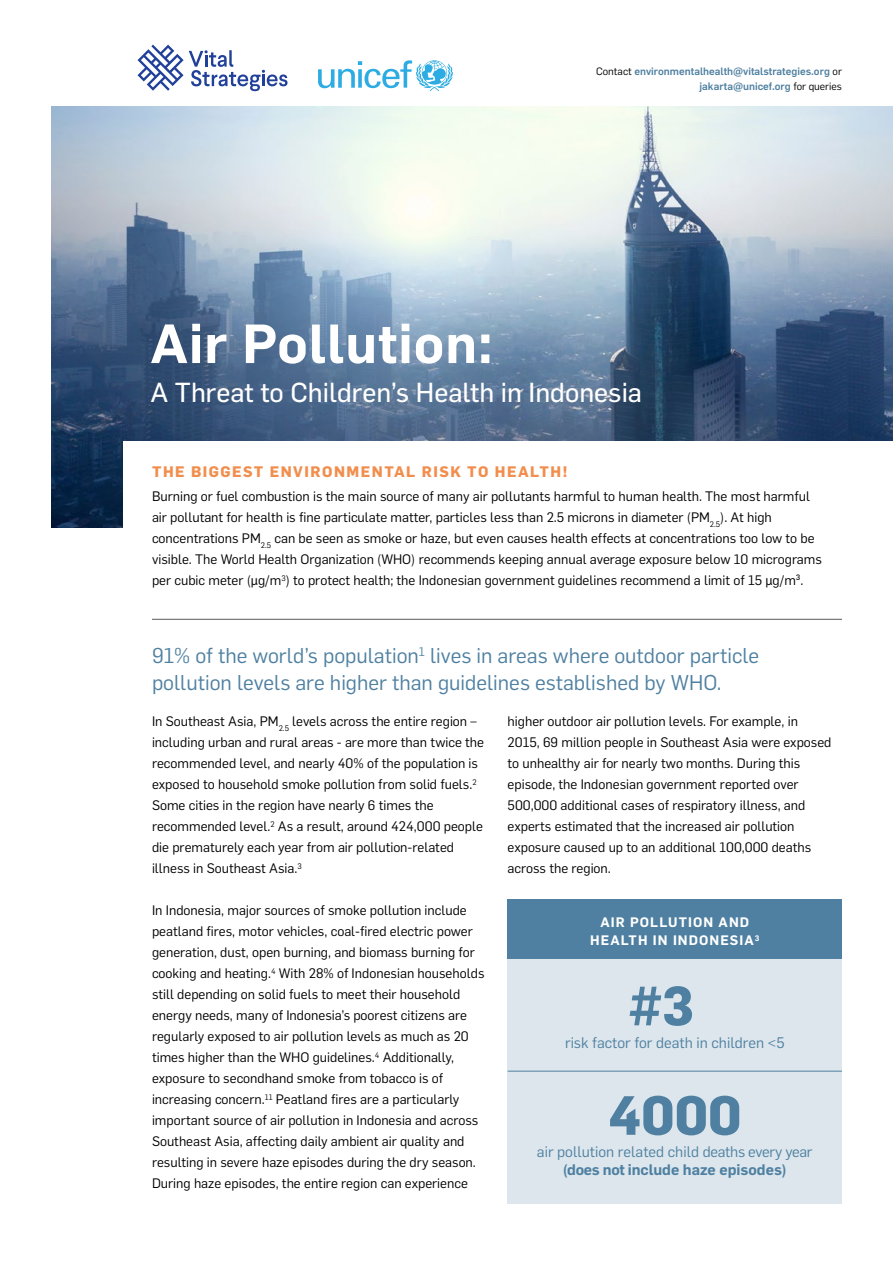
<style>
.page{position:relative;width:893px;height:1263px;background:#fff}
.page>*{position:absolute;margin:0;border:0;box-sizing:border-box;transform-origin:0 0}
.t1{font:600 54px "Flama";letter-spacing:.02em;color:#fff}
.t2{font:700 54px/109.5px "Flama";color:#4f80a1;text-align:center}
.t3{font:27px "Flama Basic";color:#fff}
.t4{font:21px/27px "Flama";color:#4f80a1}
.t5{font:15px "Flama";color:#4f80a1}
.t6{font:700 15px "Flama";letter-spacing:.1em;color:#f18e4d}
.t7{font:600 15px "Flama";color:#4f80a1}
.t8{font:13.5px/21px "Flama";color:#000}
.t9{font:600 13.5px/18px "Flama";letter-spacing:.08em;color:#fff;text-align:center}
.t10{font:500 10.5px/15px "Flama";color:#4f80a1;text-align:right}
.s1{font-weight:400;color:#000}
</style>
<div class="page">
<img style="left:51px;top:106px;width:842px;height:421px">
<div style="left:123px;top:441px;width:770px;height:154px;background:#fff"></div>
<hr style="left:152px;top:619px;width:690px;height:1px;background:#58595b">
<div style="left:508px;top:906px;width:334px;height:297px;background:#dce6ec"></div>
<div style="left:508px;top:899px;width:334px;height:60px;background:#4f80a1"></div>
<hr style="left:508px;top:1071px;width:334px;height:1px;background:#4f80a1">
<svg style="left:318px;top:60px;width:135px;height:31px"></svg>
<svg style="left:137px;top:45px;width:151px;height:46px"></svg>
<p class="t10" style="left:596px;top:63px;width:247px"><span class="s1">Contact</span> environmentalhealth@vitalstrategies.org <span class="s1">or </span>jakarta@unicef.org <span class="s1">for queries</span></p>
<h1 class="t1" style="left:151px;top:305px;width:344px">Air Pollution:</h1>
<h2 class="t3" style="left:151px;top:373px;width:493px">A Threat to Children’s Health in Indonesia</h2>
<p class="t6" style="left:152px;top:461px;width:417px">THE BIGGEST ENVIRONMENTAL RISK TO HEALTH!</p>
<p class="t8" style="left:152px;top:485px;width:671px">Burning or fuel combustion is the main source of many air pollutants harmful to human health. The most harmful air pollutant for health is fine particulate matter, particles less than 2.5 microns in diameter (PM<sub>2.5</sub>). At high concentrations PM<sub>2.5</sub> can be seen as smoke or haze, but even causes health effects at concentrations too low to be visible. The World Health Organization (WHO) recommends keeping annual average exposure below 10 micrograms per cubic meter (µg/m<sup>3</sup>) to protect health; the Indonesian government guidelines recommend a limit of 15 µg/m³.</p>
<h3 class="t4" style="left:152px;top:641px;width:609px">91% of the world’s population<sup>1</sup> lives in areas where outdoor particle pollution levels are higher than guidelines established by WHO.</h3>
<p class="t8" style="left:152px;top:710px;width:334px">In Southeast Asia, PM<sub>2.5</sub> levels across the entire region – including urban and rural areas - are more than twice the recommended level, and nearly 40% of the population is exposed to household smoke pollution from solid fuels.<sup>2<br></sup>Some cities in the region have nearly 6 times the recommended level.<sup>2</sup> As a result, around 424,000 people die prematurely each year from air pollution-related illness in Southeast Asia.<sup>3</sup></p>
<p class="t8" style="left:152px;top:899px;width:334px">In Indonesia, major sources of smoke pollution include peatland fires, motor vehicles, coal-fired electric power generation, dust, open burning, and biomass burning for cooking and heating.<sup>4</sup> With 28% of Indonesian households still depending on solid fuels to meet their household energy needs, many of Indonesia’s poorest citizens are regularly exposed to air pollution levels as much as 20 times higher than the WHO guidelines.<sup>4</sup> Additionally, exposure to secondhand smoke from tobacco is of increasing concern.<sup>11</sup> Peatland fires are a particularly important source of air pollution in Indonesia and across Southeast Asia, affecting daily ambient air quality and resulting in severe haze episodes during the dry season.<br>During haze episodes, the entire region can experience</p>
<p class="t8" style="left:508px;top:710px;width:325px">higher outdoor air pollution levels. For example, in 2015, 69 million people in Southeast Asia were exposed to unhealthy air for nearly two months. During this episode, the Indonesian government reported over 500,000 additional cases of respiratory illness, and experts estimated that the increased air pollution exposure caused up to an additional 100,000 deaths across the region.</p>
<p class="t9" style="left:590px;top:912px;width:171px">AIR POLLUTION AND<br>HEALTH IN INDONESIA<sup>3</sup></p>
<h1 class="t2" style="left:608px;top:947px;width:135px">#3<br>4000</h1>
<p class="t5" style="left:565px;top:1032px;width:221px">risk factor for death in children &lt;5</p>
<p class="t5" style="left:537px;top:1141px;width:277px">air pollution related child deaths every year</p>
<p class="t7" style="left:563px;top:1159px;width:226px">(does not include haze episodes)</p>
</div>
